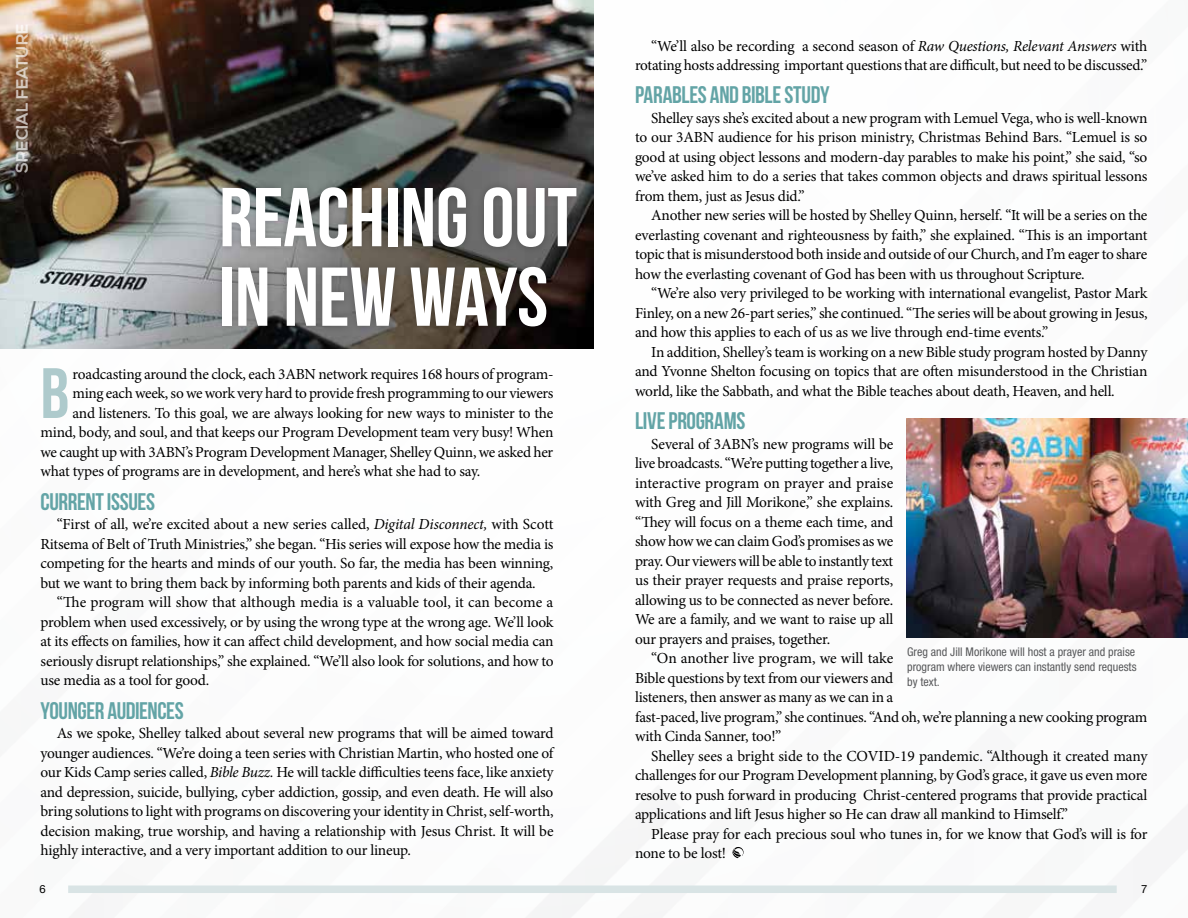
<style>
.page{position:relative;width:1188px;height:918px;background:#fff}
.page>*{position:absolute;margin:0;border:0;box-sizing:border-box;transform-origin:0 0}
.t1{font:700 83.25px/79.5px "Bebas Neue";color:#fff}
.t2{font:700 71.1px "Bebas Neue";color:#aecacc}
.t3{font:700 24px "Bebas Neue";letter-spacing:-.015em;color:#63a4a6}
.t4{font:700 16.5px "Nexa";color:#fff}
.t5{font:15.3px/19.5px "Minion Pro";letter-spacing:-.02em;color:#000;text-align:justify}
.t6{font:condensed 12px/15px "Helvetica Neue LT Pro";color:#58595b;text-align:justify}
.t7{font:11.25px "Helvetica Neue LT Pro";color:#000}
.s1{font-style:italic}
</style>
<div class="page">
<img style="left:0;top:0;width:594px;height:349px">
<div style="left:215px;top:179px;width:370px;height:155px;background:#000;opacity:.25"></div>
<svg style="left:732px;top:847px;width:12px;height:11px"></svg>
<div style="left:68px;top:886px;width:1049px;height:7px;background:#d9e4e5"></div>
<img style="left:907px;top:418px;width:281px;height:219px">
<p class="t4" style="left:13px;top:173px;width:150px;rotate:-90deg">SPECIAL FEATURE</p>
<h1 class="t1" style="left:219px;top:177px;width:359px">REACHING OUT<br>IN NEW WAYS</h1>
<h2 class="t2" style="left:40px;top:354px;width:30px">B</h2>
<p class="t5" style="left:73px;top:364px;width:482px">roadcasting around the clock, each 3ABN network requires 168 hours of program-</p>
<p class="t5" style="left:73px;top:384px;width:482px">ming each week, so we work very hard to provide fresh programming to our viewers</p>
<p class="t5" style="left:73px;top:403px;width:482px">and listeners. To this goal, we are always looking for new ways to minister to the</p>
<p class="t5" style="left:40px;top:423px;width:514px">mind, body, and soul, and that keeps our Program Development team very busy! When</p>
<p class="t5" style="left:40px;top:442px;width:514px">we caught up with 3ABN’s Program Development Manager, Shelley Quinn, we asked her</p>
<p class="t5" style="left:40px;top:462px;width:441px">what types of programs are in development, and here’s what she had to say.</p>
<h3 class="t3" style="left:40px;top:488px;width:116px">CURRENT ISSUES</h3>
<p class="t5" style="left:40px;top:515px;width:515px;text-indent:16px">“First of all, we’re excited about a new series called, <span class="s1">Digital Disconnect,</span> with Scott Ritsema of Belt of Truth Ministries,” she began. “His series will expose how the media is competing for the hearts and minds of our youth. So far, the media has been winning, but we want to bring them back by informing both parents and kids of their agenda.</p>
<p class="t5" style="left:40px;top:593px;width:515px;text-indent:16px">“The program will show that although media is a valuable tool, it can become a problem when used excessively, or by using the wrong type at the wrong age. We’ll look at its effects on families, how it can affect child development, and how social media can seriously disrupt relationships,” she explained. “We’ll also look for solutions, and how to use media as a tool for good.</p>
<h3 class="t3" style="left:40px;top:697px;width:145px">YOUNGER AUDIENCES</h3>
<p class="t5" style="left:40px;top:724px;width:515px;text-indent:16px">As we spoke, Shelley talked about several new programs that will be aimed toward younger audiences. “We’re doing a teen series with Christian Martin, who hosted one of our Kids Camp series called, <span class="s1">Bible Buzz.</span> He will tackle difficulties teens face, like anxiety and depression, suicide, bullying, cyber addiction, gossip, and even death. He will also bring solutions to light with programs on discovering your identity in Christ, self-worth, decision making, true worship, and having a relationship with Jesus Christ. It will be highly interactive, and a very important addition to our lineup.</p>
<p class="t5" style="left:635px;top:36px;width:514px;text-align:right">“We’ll also be recording a second season of <span class="s1">Raw Questions, Relevant Answers</span> with rotating hosts addressing important questions that are difficult, but need to be discussed.”</p>
<h3 class="t3" style="left:635px;top:82px;width:196px">PARABLES AND BIBLE STUDY</h3>
<p class="t5" style="left:635px;top:108px;width:514px;text-indent:16px">Shelley says she’s excited about a new program with Lemuel Vega, who is well-known to our 3ABN audience for his prison ministry, Christmas Behind Bars. “Lemuel is so good at using object lessons and modern-day parables to make his point,” she said, “so we’ve asked him to do a series that takes common objects and draws spiritual lessons from them, just as Jesus did.”</p>
<p class="t5" style="left:635px;top:206px;width:514px;text-indent:16px">Another new series will be hosted by Shelley Quinn, herself. “It will be a series on the everlasting covenant and righteousness by faith,” she explained. “This is an important topic that is misunderstood both inside and outside of our Church, and I’m eager to share how the everlasting covenant of God has been with us throughout Scripture.</p>
<p class="t5" style="left:635px;top:284px;width:514px;text-indent:16px">“We’re also very privileged to be working with international evangelist, Pastor Mark Finley, on a new 26-part series,” she continued. “The series will be about growing in Jesus, and how this applies to each of us as we live through end-time events.”</p>
<p class="t5" style="left:635px;top:342px;width:514px;text-indent:16px">In addition, Shelley’s team is working on a new Bible study program hosted by Danny and Yvonne Shelton focusing on topics that are often misunderstood in the Christian world, like the Sabbath, and what the Bible teaches about death, Heaven, and hell.</p>
<h3 class="t3" style="left:635px;top:408px;width:112px">LIVE PROGRAMS</h3>
<p class="t5" style="left:635px;top:434px;width:260px;text-indent:16px">Several of 3ABN’s new programs will be live broadcasts. “We’re putting together a live, interactive program on prayer and praise with Greg and Jill Morikone,” she explains. “They will focus on a theme each time, and show how we can claim God’s promises as we pray. Our viewers will be able to instantly text us their prayer requests and praise reports, allowing us to be connected as never before.<br>We are a family, and we want to raise up all our prayers and praises, together.</p>
<p class="t5" style="left:635px;top:649px;width:514px;text-align:left;text-indent:16px">“On another live program, we will take<br>Bible questions by text from our viewers and<br>listeners, then answer as many as we can in a<br>fast-paced, live program,” she continues. “And oh, we’re planning a new cooking program with Cinda Sanner, too!”</p>
<p class="t5" style="left:635px;top:746px;width:514px;text-indent:16px">Shelley sees a bright side to the COVID-19 pandemic. “Although it created many challenges for our Program Development planning, by God’s grace, it gave us even more resolve to push forward in producing Christ-centered programs that provide practical applications and lift Jesus higher so He can draw all mankind to Himself.”</p>
<p class="t5" style="left:635px;top:824px;width:514px;text-indent:16px">Please pray for each precious soul who tunes in, for we know that God’s will is for none to be lost!</p>
<p class="t6" style="left:907px;top:644px;width:231px">Greg and Jill Morikone will host a prayer and praise program where viewers can instantly send requests by text.</p>
<p class="t7" style="left:40px;top:882px;width:8px">6</p>
<p class="t7" style="left:1141px;top:882px;width:8px">7</p>
</div>
